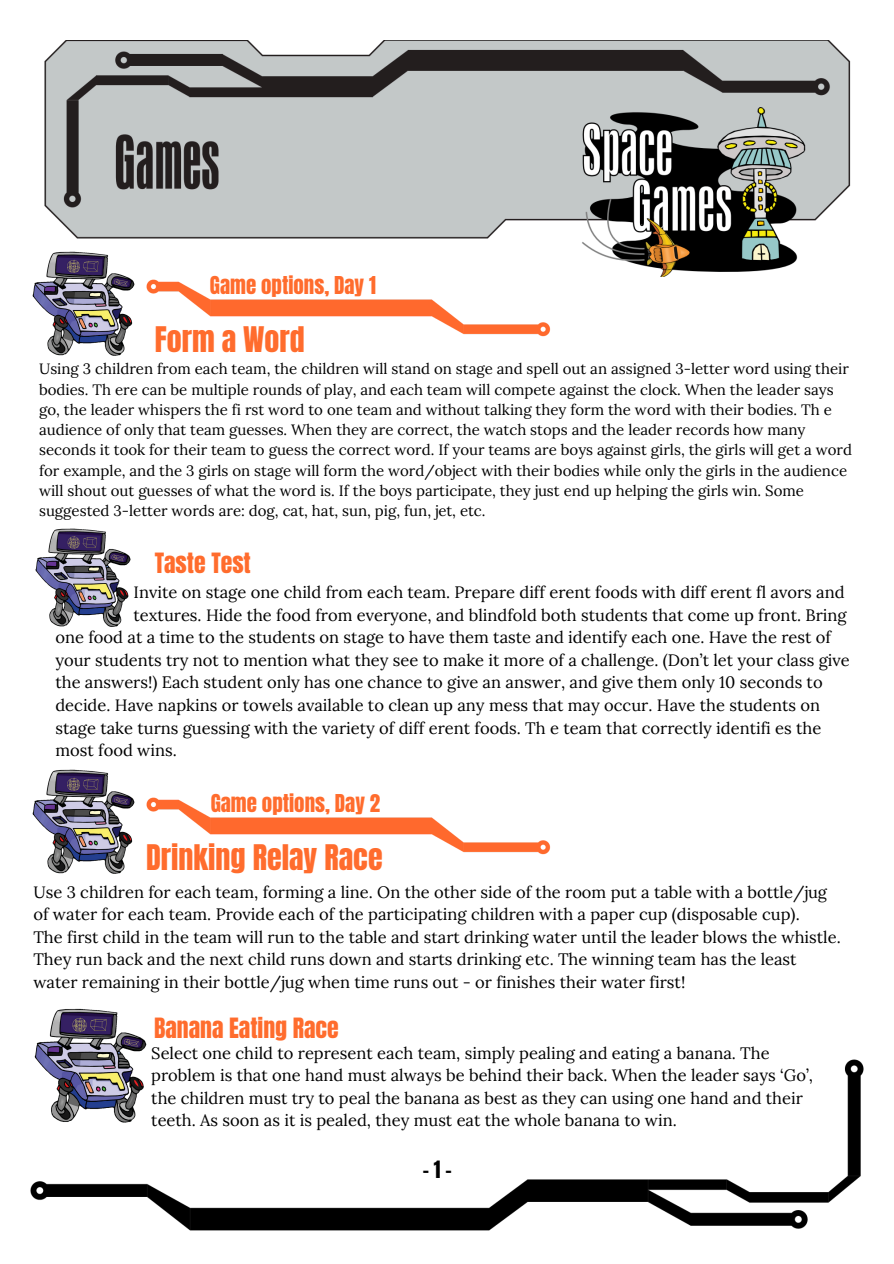
<style>
.page{position:relative;width:894px;height:1264px;background:#fff}
.page>*{position:absolute;margin:0;border:0;box-sizing:border-box;transform-origin:0 0}
.t1{font:30px "Anton";color:#ff6c2d}
.t2{font:23.7px "Anton";color:#ff6c2d}
.t3{font:20.85px "Anton";color:#ff6c2d}
.t4{font:20.25px "Anton";color:#000}
.t5{font:16.5px/22.5px "Lora";color:#000}
.t6{font:15px/20.2px "Lora";color:#000}
</style>
<div class="page">
<img style="left:44px;top:40px;width:807px;height:237px">
<img style="left:135px;top:273px;width:420px;height:64px">
<img style="left:146px;top:797px;width:405px;height:58px">
<img style="left:30px;top:1059px;width:834px;height:172px">
<img style="left:32px;top:251px;width:103px;height:105px">
<img style="left:32px;top:769px;width:103px;height:105px">
<img style="left:35px;top:528px;width:96px;height:99px">
<img style="left:33px;top:1008px;width:114px;height:116px">
<h2 class="t3" style="left:210px;top:270px;width:168px">Game options, Day 1</h2>
<p class="t1" style="left:155px;top:317px;width:151px">Form a Word</p>
<h3 class="t6" style="left:39px;top:359px;width:814px">Using 3 children from each team, the children will stand on stage and spell out an assigned 3-letter word using their bodies. Th ere can be multiple rounds of play, and each team will compete against the clock. When the leader says go, the leader whispers the fi rst word to one team and without talking they form the word with their bodies. Th e audience of only that team guesses. When they are correct, the watch stops and the leader records how many seconds it took for their team to guess the correct word. If your teams are boys against girls, the girls will get a word for example, and the 3 girls on stage will form the word/object with their bodies while only the girls in the audience will shout out guesses of what the word is. If the boys participate, they just end up helping the girls win. Some suggested 3-letter words are: dog, cat, hat, sun, pig, fun, jet, etc.</h3>
<p class="t2" style="left:155px;top:546px;width:98px">Taste Test</p>
<h1 class="t5" style="left:133px;top:581px;width:712px">Invite on stage one child from each team. Prepare diff erent foods with diff erent fl avors and</h1>
<p class="t5" style="left:55px;top:603px;width:795px;text-indent:78px">textures. Hide the food from everyone, and blindfold both students that come up front. Bring one food at a time to the students on stage to have them taste and identify each one. Have the rest of your students try not to mention what they see to make it more of a challenge. (Don’t let your class give the answers!) Each student only has one chance to give an answer, and give them only 10 seconds to decide. Have napkins or towels available to clean up any mess that may occur. Have the students on stage take turns guessing with the variety of diff erent foods. Th e team that correctly identifi es the most food wins.</p>
<p class="t3" style="left:211px;top:788px;width:171px">Game options, Day 2</p>
<p class="t1" style="left:146px;top:835px;width:238px">Drinking Relay Race</p>
<p class="t5" style="left:33px;top:880px;width:794px">Use 3 children for each team, forming a line. On the other side of the room put a table with a bottle/jug of water for each team. Provide each of the participating children with a paper cup (disposable cup).</p>
<p class="t5" style="left:33px;top:925px;width:808px">The first child in the team will run to the table and start drinking water until the leader blows the whistle.<br>They run back and the next child runs down and starts drinking etc. The winning team has the least water remaining in their bottle/jug when time runs out - or finishes their water first!</p>
<h3 class="t2" style="left:154px;top:1010px;width:186px">Banana Eating Race</h3>
<h2 class="t5" style="left:151px;top:1041px;width:663px">Select one child to represent each team, simply pealing and eating a banana. The problem is that one hand must always be behind their back. When the leader says ‘Go’, the children must try to peal the banana as best as they can using one hand and their teeth. As soon as it is pealed, they must eat the whole banana to win.</h2>
<p class="t4" style="left:423px;top:1155px;width:30px">-1-</p>
</div>
